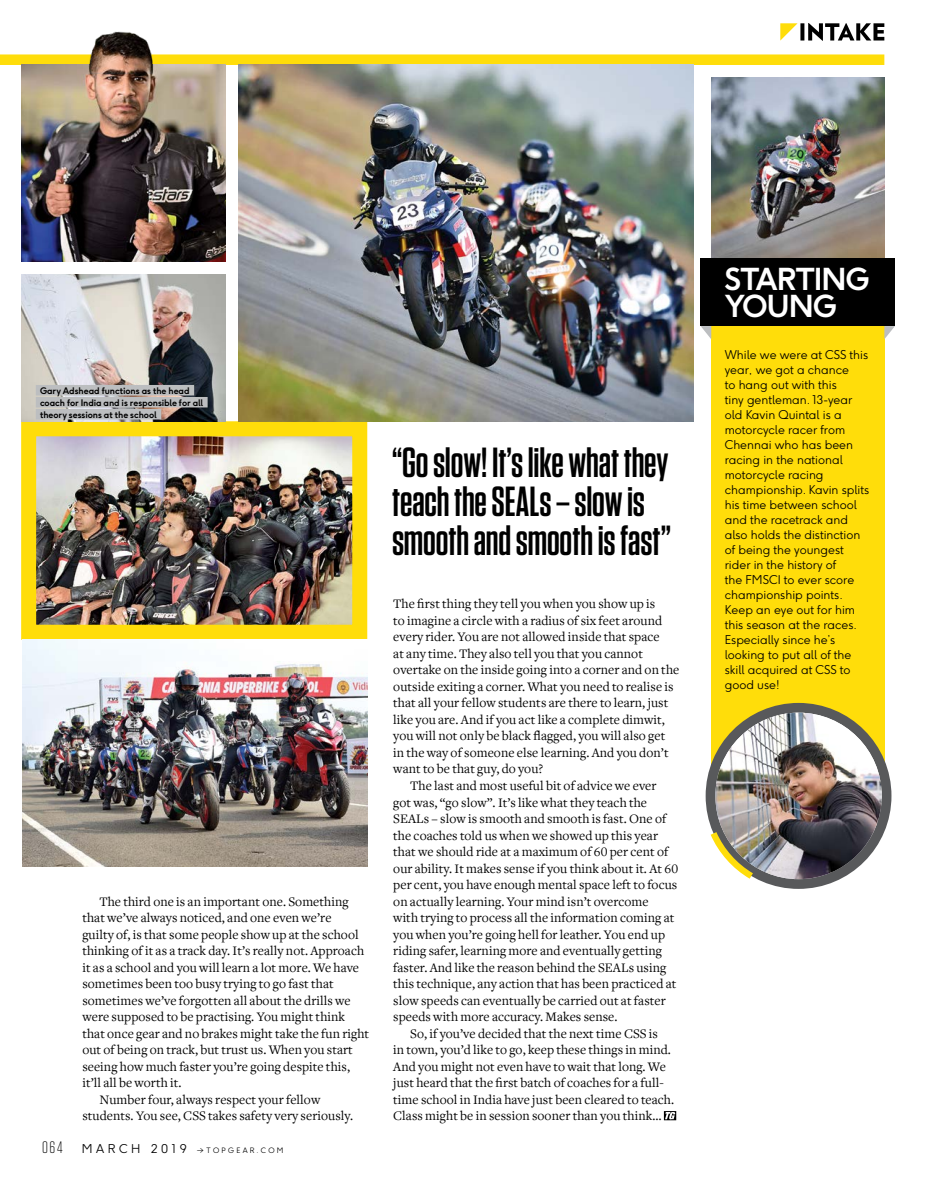
<style>
.page{position:relative;width:944px;height:1183px;background:#fff}
.page>*{position:absolute;margin:0;border:0;box-sizing:border-box;transform-origin:0 0}
.Blurb_1{font:600 42px/39px "Tungsten Narrow";letter-spacing:-.005em;color:#000}
.Head_Intake{font:700 30px/27px "F37 Ginger";letter-spacing:-.035em;color:#fff}
.Body_copy{font:13.5px/16.5px "Freight Text";letter-spacing:.005em;color:#000}
.Body_copy-2{font:300 12px/15px "F37 Ginger";color:#000}
.t1{font:700 9px "F37 Ginger";letter-spacing:-.01em;color:#000}
.t2{font:300 7.35px "F37 Ginger";letter-spacing:.3em;color:#000}
.s1{font-family:"Tungsten";font-size:16.5px}
.s2{font-size:12px}
.s3{font-family:"Verlag";font-size:9.75px}
.s4{font-family:"Freight Text Book SC"}
</style>
<div class="page">
<div style="left:0;top:54px;width:884px;height:11px;background:#ffdd0a"></div>
<svg style="left:780px;top:23px;width:104px;height:18px"></svg>
<img style="left:37px;top:437px;width:314px;height:186px">
<div style="left:21px;top:421px;width:346px;height:218px;border:15px solid #ffdd0a"></div>
<img style="left:21px;top:196px;width:205px;height:65px">
<img style="left:22px;top:639px;width:345px;height:227px">
<img style="left:239px;top:65px;width:454px;height:356px">
<img style="left:711px;top:78px;width:174px;height:180px">
<svg style="left:664px;top:1111px;width:12px;height:8px"></svg>
<div style="left:711px;top:258px;width:173px;height:548px;background:#ffdd0a"></div>
<div style="left:706px;top:702px;width:185px;height:186px;background:#58595b;border-radius:50%"></div>
<img style="left:715px;top:712px;width:167px;height:166px;border-radius:83px">
<svg style="left:710px;top:824px;width:50px;height:57px"></svg>
<img style="left:21px;top:274px;width:205px;height:147px">
<div style="left:701px;top:258px;width:194px;height:68px;background:#000"></div>
<svg style="left:884px;top:326px;width:11px;height:13px"></svg>
<svg style="left:701px;top:326px;width:10px;height:13px"></svg>
<div style="left:36px;top:385px;width:158px;height:10px;background:#bcbec0"></div>
<div style="left:36px;top:397px;width:172px;height:10px;background:#bcbec0"></div>
<div style="left:36px;top:409px;width:125px;height:10px;background:#bcbec0"></div>
<img style="left:21px;top:31px;width:205px;height:165px">
<p class="t1" style="left:40px;top:386px;width:151px">Gary Adshead functions as the head</p>
<p class="t1" style="left:40px;top:398px;width:165px">coach for India and is responsible for all</p>
<p class="t1" style="left:40px;top:410px;width:118px">theory sessions at the school</p>
<p class="Body_copy" style="left:82px;top:893px;width:288px;text-indent:17px">The third one is an important one. Something that we’ve always noticed, and one even we’re<br>guilty of, is that some people show up at the school thinking of it as a track day. It’s really not. Approach it as a school and you will learn a lot more. We have sometimes been too busy trying to go fast that sometimes we’ve forgotten all about the drills we were supposed to be practising. You might think that once gear and no brakes might take the fun right out of being on track, but trust us. When you start seeing how much faster you’re going despite this, it’ll all be worth it.</p>
<p class="Body_copy" style="left:82px;top:1091px;width:272px;text-indent:17px">Number four, always respect your fellow students. You see, CSS takes safety very seriously.</p>
<p class="t2" style="left:42px;top:1147px;width:243px"><span class="s1">064</span> <span class="s2">MARCH 2019</span> <span class="s3">→</span>TOPGEAR.COM</p>
<p class="Blurb_1" style="left:392px;top:443px;width:280px">“Go slow! It’s like what they teach the SEALs – slow is smooth and smooth is fast”</p>
<p class="Body_copy" style="left:393px;top:595px;width:288px">The first thing they tell you when you show up is<br>to imagine a circle with a radius of six feet around every rider. You are not allowed inside that space<br>at any time. They also tell you that you cannot overtake on the inside going into a corner and on the outside exiting a corner. What you need to realise is that all your fellow students are there to learn, just like you are. And if you act like a complete dimwit, you will not only be black flagged, you will also get in the way of someone else learning. And you don’t want to be that guy, do you?</p>
<p class="Body_copy" style="left:393px;top:777px;width:286px;text-indent:17px">The last and most useful bit of advice we ever<br>got was, “go slow”. It’s like what they teach the SEALs – slow is smooth and smooth is fast. One of the coaches told us when we showed up this year that we should ride at a maximum of <span class="s4">60</span> per cent of our ability. It makes sense if you think about it. At <span class="s4">60 </span>per cent, you have enough mental space left to focus on actually learning. Your mind isn’t overcome<br>with trying to process all the information coming at you when you’re going hell for leather. You end up riding safer, learning more and eventually getting faster. And like the reason behind the SEALs using this technique, any action that has been practiced at slow speeds can eventually be carried out at faster speeds with more accuracy. Makes sense.</p>
<p class="Body_copy" style="left:393px;top:1025px;width:282px;text-indent:17px">So, if you’ve decided that the next time CSS is<br>in town, you’d like to go, keep these things in mind.<br>And you might not even have to wait that long. We just heard that the first batch of coaches for a full&shy;time school in India have just been cleared to teach.<br>Class might be in session sooner than you think…</p>
<p class="Head_Intake" style="left:725px;top:268px;width:147px">STARTING<br>YOUNG</p>
<p class="Body_copy-2" style="left:725px;top:348px;width:146px">While we were at CSS this year, we got a chance<br>to hang out with this<br>tiny gentleman. 13-year old Kavin Quintal is a motorcycle racer from<br>Chennai who has been racing in the national motorcycle racing championship. Kavin splits his time between school and the racetrack and also holds the distinction of being the youngest rider in the history of<br>the FMSCI to ever score championship points.<br>Keep an eye out for him this season at the races.<br>Especially since he’s looking to put all of the skill acquired at CSS to good use!</p>
</div>
